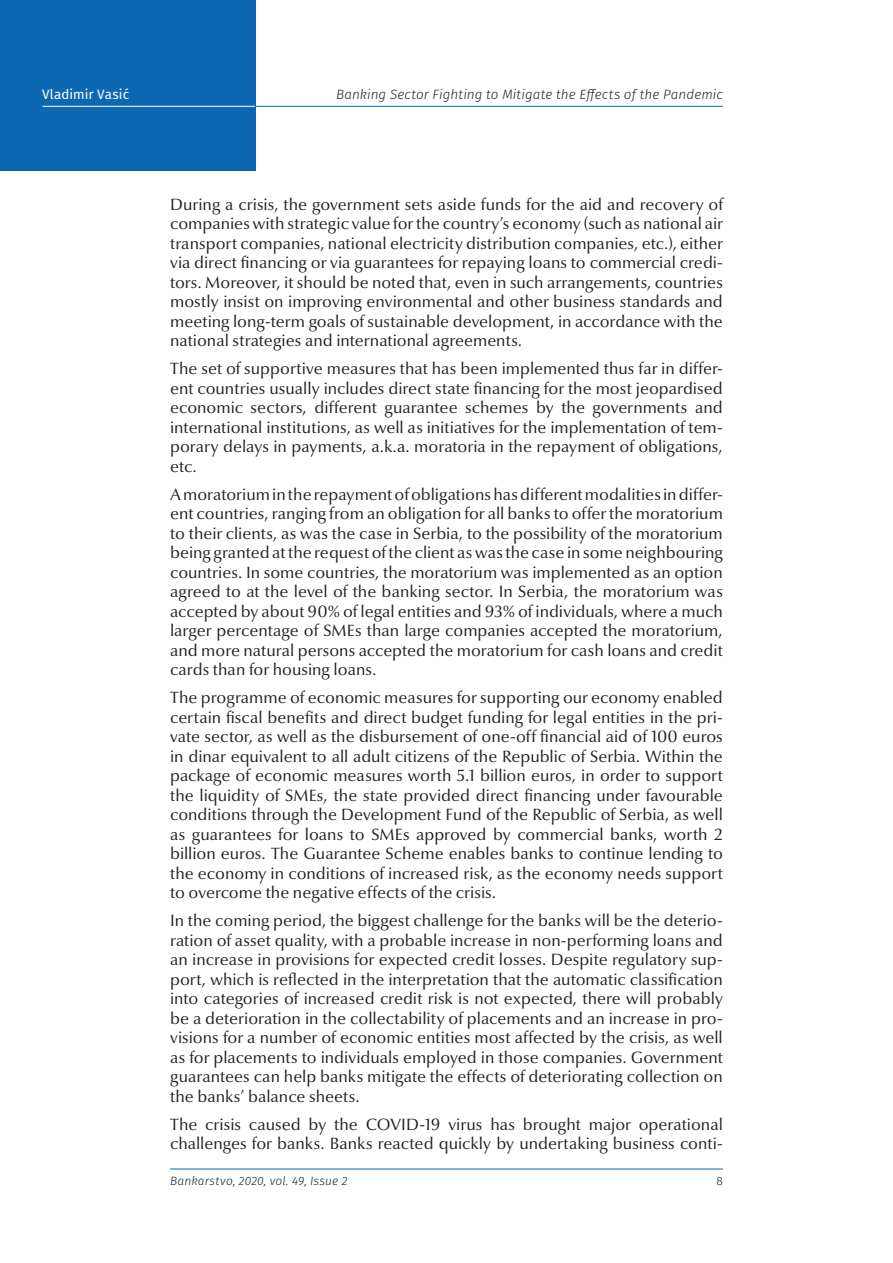
<style>
.page{position:relative;width:893px;height:1263px;background:#fff}
.page>*{position:absolute;margin:0;border:0;box-sizing:border-box;transform-origin:0 0}
.ENG_txt{font:16.5px/19.5px "Optima Nova LT Pro";color:#231f20;text-align:justify}
.t1{font:italic 300 13.5px "Fira Sans";letter-spacing:.005em;color:#231f20}
.t2{font:13.5px "Fira Sans";letter-spacing:.005em;color:#fff}
.t3{font:italic 300 12px "Fira Sans";letter-spacing:.01em;color:#231f20}
.t4{font:300 12px "Fira Sans";color:#231f20}
</style>
<div class="page">
<div style="left:0;top:0;width:255px;height:170px;background:#0e67b3"></div>
<hr style="left:255px;top:106px;width:468px;height:1px;background:#0e67b3">
<hr style="left:170px;top:1168px;width:553px;height:1px;background:#0e67b3">
<hr style="left:43px;top:106px;width:212px;height:1px;background:#fff">
<p class="t2" style="left:42px;top:84px;width:89px">Vladimir Vasić</p>
<p class="t1" style="left:336px;top:84px;width:388px">Banking Sector Fighting to Mitigate the Effects of the Pandemic</p>
<p class="ENG_txt" style="left:170px;top:194px;width:554px">During a crisis, the government sets aside funds for the aid and recovery of companies with strategic value for the country’s economy (such as national air transport companies, national electricity distribution companies, etc.), either via direct financing or via guarantees for repaying loans to commercial credi&shy;tors. Moreover, it should be noted that, even in such arrangements, countries mostly insist on improving environmental and other business standards and meeting long-term goals of sustainable development, in accordance with the national strategies and international agreements.</p>
<p class="ENG_txt" style="left:170px;top:359px;width:554px">The set of supportive measures that has been implemented thus far in differ&shy;ent countries usually includes direct state financing for the most jeopardised economic sectors, different guarantee schemes by the governments and international institutions, as well as initiatives for the implementation of tem&shy;porary delays in payments, a.k.a. moratoria in the repayment of obligations, etc.</p>
<p class="ENG_txt" style="left:170px;top:484px;width:554px">A moratorium in the repayment of obligations has different modalities in differ&shy;ent countries, ranging from an obligation for all banks to offer the moratorium to their clients, as was the case in Serbia, to the possibility of the moratorium being granted at the request of the client as was the case in some neighbouring countries. In some countries, the moratorium was implemented as an option agreed to at the level of the banking sector. In Serbia, the moratorium was accepted by about 90% of legal entities and 93% of individuals, where a much larger percentage of SMEs than large companies accepted the moratorium, and more natural persons accepted the moratorium for cash loans and credit cards than for housing loans.</p>
<p class="ENG_txt" style="left:170px;top:688px;width:554px">The programme of economic measures for supporting our economy enabled certain fiscal benefits and direct budget funding for legal entities in the pri&shy;vate sector, as well as the disbursement of one-off financial aid of 100 euros in dinar equivalent to all adult citizens of the Republic of Serbia. Within the package of economic measures worth 5.1 billion euros, in order to support the liquidity of SMEs, the state provided direct financing under favourable conditions through the Development Fund of the Republic of Serbia, as well as guarantees for loans to SMEs approved by commercial banks, worth 2 billion euros. The Guarantee Scheme enables banks to continue lending to the economy in conditions of increased risk, as the economy needs support to overcome the negative effects of the crisis.</p>
<p class="ENG_txt" style="left:170px;top:911px;width:554px">In the coming period, the biggest challenge for the banks will be the deterio&shy;ration of asset quality, with a probable increase in non-performing loans and an increase in provisions for expected credit losses. Despite regulatory sup&shy;port, which is reflected in the interpretation that the automatic classification into categories of increased credit risk is not expected, there will probably be a deterioration in the collectability of placements and an increase in pro&shy;visions for a number of economic entities most affected by the crisis, as well as for placements to individuals employed in those companies. Government guarantees can help banks mitigate the effects of deteriorating collection on the banks’ balance sheets.</p>
<p class="ENG_txt" style="left:170px;top:1114px;width:554px">The crisis caused by the COVID-19 virus has brought major operational challenges for banks. Banks reacted quickly by undertaking business conti-</p>
<p class="t3" style="left:170px;top:1172px;width:179px">Bankarstvo, 2020, vol. 49, Issue 2</p>
<p class="t4" style="left:716px;top:1172px;width:8px">8</p>
</div>
